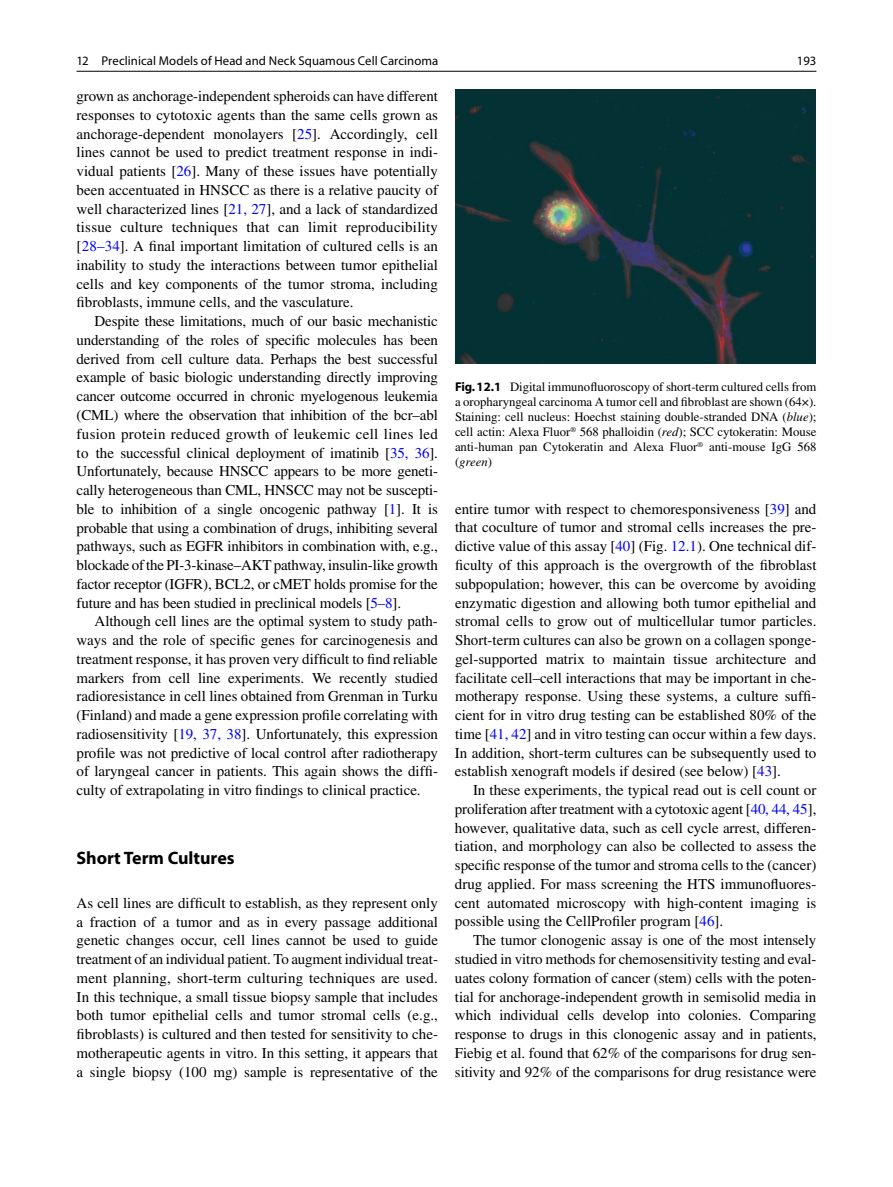
<style>
.page{position:relative;width:893px;height:1187px;background:#fff}
.page>*{position:absolute;margin:0;border:0;box-sizing:border-box;transform-origin:0 0}
.t1{font:700 18px "Myriad";color:#000}
.t2{font:15px/18.8px "Times";color:#000;text-align:justify}
.t3{font:12.75px/15px "Times";color:#000;text-align:justify}
.t4{font:12.75px "Myriad";letter-spacing:.005em;color:#000}
.s1{color:#0000fa}
.s2{font-family:"Myriad";font-weight:700}
.s3{font-style:italic}
</style>
<div class="page">
<hr style="left:77px;top:71px;width:739px;height:1px;background:#000">
<img style="left:456px;top:89px;width:360px;height:275px">
<p class="t4" style="left:77px;top:54px;width:363px">12 Preclinical Models of Head and Neck Squamous Cell Carcinoma</p>
<p class="t4" style="left:797px;top:54px;width:21px">193</p>
<p class="t2" style="left:77px;top:87px;width:363px">grown as anchorage-independent spheroids can have different responses to cytotoxic agents than the same cells grown as anchorage-dependent monolayers [<span class="s1">25</span>]. Accordingly, cell lines cannot be used to predict treatment response in indi&shy;vidual patients [<span class="s1">26</span>]. Many of these issues have potentially been accentuated in HNSCC as there is a relative paucity of well characterized lines [<span class="s1">21, 27</span>], and a lack of standardized tissue culture techniques that can limit reproducibility [<span class="s1">28–34</span>]. A final important limitation of cultured cells is an inability to study the interactions between tumor epithelial cells and key components of the tumor stroma, including fibroblasts, immune cells, and the vasculature.</p>
<p class="t2" style="left:77px;top:312px;width:363px;text-indent:18px">Despite these limitations, much of our basic mechanistic understanding of the roles of specific molecules has been derived from cell culture data. Perhaps the best successful example of basic biologic understanding directly improving cancer outcome occurred in chronic myelogenous leukemia (CML) where the observation that inhibition of the bcr–abl fusion protein reduced growth of leukemic cell lines led to the successful clinical deployment of imatinib [<span class="s1">35, 36</span>].<br>Unfortunately, because HNSCC appears to be more geneti&shy;cally heterogeneous than CML, HNSCC may not be suscepti&shy;ble to inhibition of a single oncogenic pathway [<span class="s1">1</span>]. It is probable that using a combination of drugs, inhibiting several pathways, such as EGFR inhibitors in combination with, e.g., blockade of the PI-3-kinase–AKT pathway, insulin-like growth factor receptor (IGFR), BCL2, or cMET holds promise for the future and has been studied in preclinical models [<span class="s1">5–8</span>].</p>
<p class="t2" style="left:77px;top:612px;width:363px;text-indent:18px">Although cell lines are the optimal system to study path&shy;ways and the role of specific genes for carcinogenesis and treatment response, it has proven very difficult to find reliable markers from cell line experiments. We recently studied radioresistance in cell lines obtained from Grenman in Turku (Finland) and made a gene expression profile correlating with radiosensitivity [<span class="s1">19, 37, 38</span>]. Unfortunately, this expression profile was not predictive of local control after radiotherapy of laryngeal cancer in patients. This again shows the diffi&shy;culty of extrapolating in vitro findings to clinical practice.</p>
<p class="t3" style="left:455px;top:379px;width:363px"><span class="s2">Fig.12.1</span> Digital immunofluoroscopy of short-term cultured cells from a oropharyngeal carcinoma A tumor cell and fibroblast are shown (64×).<br>Staining: cell nucleus: Hoechst staining double-stranded DNA (<span class="s3">blue</span>); cell actin: Alexa Fluor<sup>®</sup> 568 phalloidin (<span class="s3">red</span>); SCC cytokeratin: Mouse anti-human pan Cytokeratin and Alexa Fluor<sup>®</sup> anti-mouse IgG 568 (<span class="s3">green</span>)</p>
<p class="t2" style="left:455px;top:499px;width:363px">entire tumor with respect to chemoresponsiveness [<span class="s1">39</span>] and that coculture of tumor and stromal cells increases the pre&shy;dictive value of this assay [<span class="s1">40</span>] (Fig. <span class="s1">12.1</span>). One technical dif&shy;ficulty of this approach is the overgrowth of the fibroblast subpopulation; however, this can be overcome by avoiding enzymatic digestion and allowing both tumor epithelial and stromal cells to grow out of multicellular tumor particles.<br>Short-term cultures can also be grown on a collagen sponge&shy;gel-supported matrix to maintain tissue architecture and facilitate cell–cell interactions that may be important in che&shy;motherapy response. Using these systems, a culture suffi&shy;cient for in vitro drug testing can be established 80% of the time [<span class="s1">41, 42</span>] and in vitro testing can occur within a few days.<br>In addition, short-term cultures can be subsequently used to establish xenograft models if desired (see below) [<span class="s1">43</span>].</p>
<p class="t2" style="left:455px;top:780px;width:363px;text-indent:18px">In these experiments, the typical read out is cell count or proliferation after treatment with a cytotoxic agent [<span class="s1">40, 44, 45</span>], however, qualitative data, such as cell cycle arrest, differen&shy;tiation, and morphology can also be collected to assess the specific response of the tumor and stroma cells to the (cancer) drug applied. For mass screening the HTS immunofluores&shy;cent automated microscopy with high-content imaging is possible using the CellProfiler program [<span class="s1">46</span>].</p>
<p class="t2" style="left:455px;top:930px;width:363px;text-indent:18px">The tumor clonogenic assay is one of the most intensely studied in vitro methods for chemosensitivity testing and eval&shy;uates colony formation of cancer (stem) cells with the poten&shy;tial for anchorage-independent growth in semisolid media in which individual cells develop into colonies. Comparing response to drugs in this clonogenic assay and in patients, Fiebig et al. found that 62% of the comparisons for drug sen&shy;sitivity and 92% of the comparisons for drug resistance were</p>
<p class="t1" style="left:77px;top:848px;width:160px">Short Term Cultures</p>
<p class="t2" style="left:77px;top:893px;width:363px">As cell lines are difficult to establish, as they represent only a fraction of a tumor and as in every passage additional genetic changes occur, cell lines cannot be used to guide treatment of an individual patient. To augment individual treat&shy;ment planning, short-term culturing techniques are used.<br>In this technique, a small tissue biopsy sample that includes both tumor epithelial cells and tumor stromal cells (e.g., fibroblasts) is cultured and then tested for sensitivity to che&shy;motherapeutic agents in vitro. In this setting, it appears that a single biopsy (100 mg) sample is representative of the</p>
</div>
